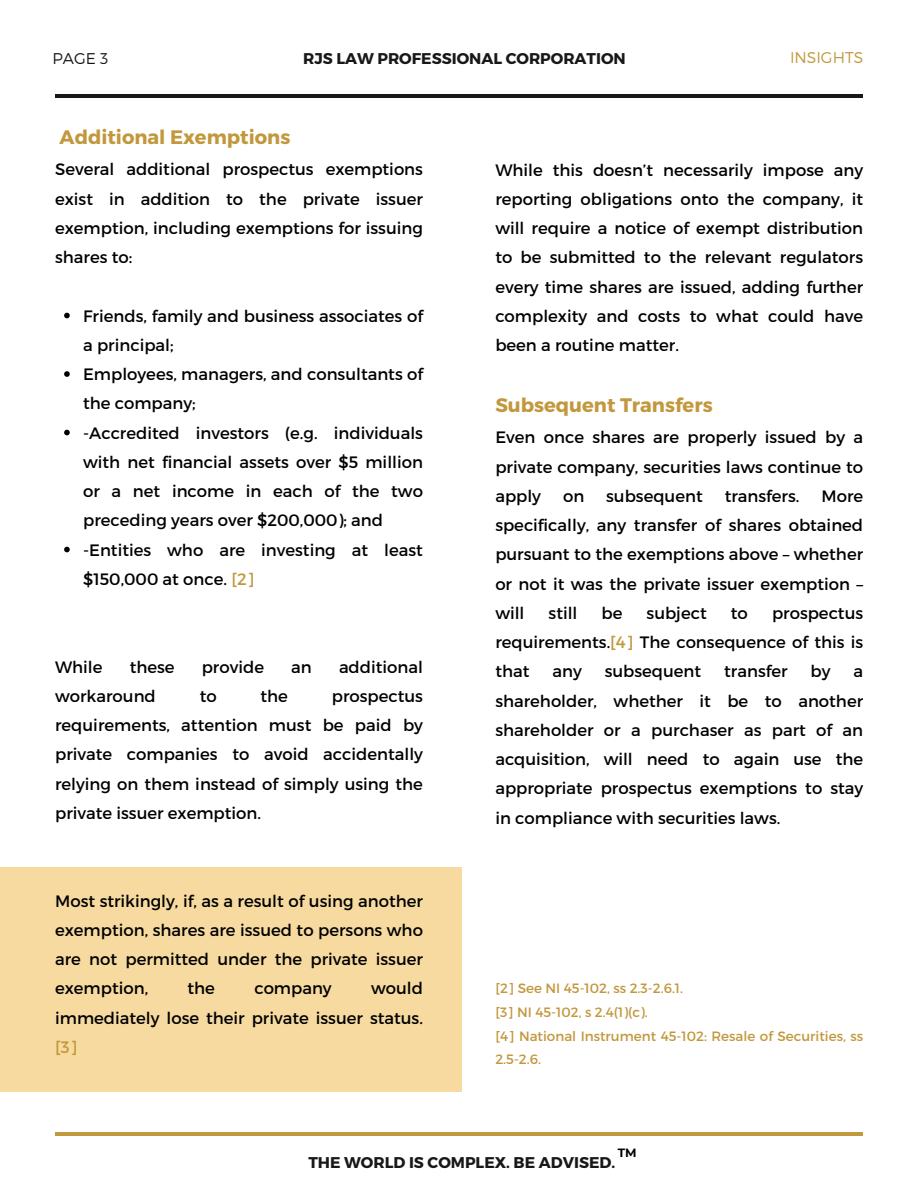
<style>
.page{position:relative;width:918px;height:1188px;background:#fff}
.page>*{position:absolute;margin:0;border:0;box-sizing:border-box;transform-origin:0 0}
.t1{font:700 19.5px "Montserrat";color:#c2983d}
.t2{font:16.5px/29.2px "Montserrat";color:#000;text-align:justify}
.t3{font:700 15.6px "Montserrat";color:#181818}
.t4{font:300 15.6px "Montserrat";color:#c2983d}
.t5{font:300 15.6px "Montserrat";color:#181818}
.t6{font:13.5px/23.7px "Montserrat";color:#c2983d}
.t7{font:700 12px "Montserrat";color:#000}
.s1{color:#c2983d}
</style>
<div class="page">
<div style="left:0;top:867px;width:462px;height:225px;background:#f6da9f"></div>
<hr style="left:55px;top:94px;width:807px;height:4px;background:#181818">
<hr style="left:55px;top:1132px;width:807px;height:4px;background:#c2983d">
<svg style="left:64px;top:313px;width:6px;height:5px"></svg>
<svg style="left:64px;top:371px;width:6px;height:6px"></svg>
<svg style="left:64px;top:430px;width:6px;height:5px"></svg>
<svg style="left:64px;top:547px;width:6px;height:5px"></svg>
<h3 class="t5" style="left:52px;top:48px;width:57px">PAGE 3</h3>
<h4 class="t3" style="left:303px;top:48px;width:324px">RJS LAW PROFESSIONAL CORPORATION</h4>
<h3 class="t4" style="left:790px;top:48px;width:75px">INSIGHTS</h3>
<h3 class="t1" style="left:60px;top:124px;width:232px">Additional Exemptions</h3>
<h3 class="t2" style="left:55px;top:154px;width:369px">Several additional prospectus exemptions exist in addition to the private issuer exemption, including exemptions for issuing shares to:</h3>
<p class="t2" style="left:83px;top:300px;width:341px">Friends, family and business associates of a principal;</p>
<p class="t2" style="left:83px;top:359px;width:341px">Employees, managers, and consultants of the company;</p>
<p class="t2" style="left:83px;top:417px;width:341px">-Accredited investors (e.g. individuals with net financial assets over $5 million or a net income in each of the two preceding years over $200,000); and</p>
<p class="t2" style="left:83px;top:534px;width:341px">-Entities who are investing at least $150,000 at once. <span class="s1">[2]</span></p>
<h3 class="t2" style="left:55px;top:651px;width:49px">While</h3>
<h3 class="t2" style="left:130px;top:651px;width:46px">these</h3>
<h3 class="t2" style="left:202px;top:651px;width:64px">provide</h3>
<h3 class="t2" style="left:291px;top:651px;width:22px">an</h3>
<h3 class="t2" style="left:339px;top:651px;width:85px">additional</h3>
<h3 class="t2" style="left:55px;top:681px;width:102px">workaround</h3>
<h3 class="t2" style="left:200px;top:681px;width:19px">to</h3>
<h3 class="t2" style="left:261px;top:681px;width:29px">the</h3>
<h3 class="t2" style="left:55px;top:681px;width:369px;text-indent:277px">prospectus requirements, attention must be paid by private companies to avoid accidentally relying on them instead of simply using the private issuer exemption.</h3>
<h3 class="t2" style="left:55px;top:885px;width:369px">Most strikingly, if, as a result of using another exemption, shares are issued to persons who are not permitted under the private issuer exemption,</h3>
<h3 class="t2" style="left:55px;top:973px;width:369px;text-indent:316px">would immediately lose their private issuer status. <span class="s1">[3]</span></h3>
<h3 class="t2" style="left:188px;top:973px;width:29px">the</h3>
<h3 class="t2" style="left:254px;top:973px;width:79px">company</h3>
<h2 class="t2" style="left:495px;top:154px;width:369px">While this doesn’t necessarily impose any reporting obligations onto the company, it will require a notice of exempt distribution to be submitted to the relevant regulators every time shares are issued, adding further complexity and costs to what could have been a routine matter.</h2>
<h1 class="t1" style="left:495px;top:392px;width:219px">Subsequent Transfers</h1>
<h1 class="t2" style="left:495px;top:422px;width:369px">Even once shares are properly issued by a private company, securities laws continue to apply</h1>
<h1 class="t2" style="left:563px;top:480px;width:23px">on</h1>
<h1 class="t2" style="left:606px;top:480px;width:98px">subsequent</h1>
<h1 class="t2" style="left:725px;top:480px;width:76px">transfers.</h1>
<h1 class="t2" style="left:495px;top:480px;width:369px;text-indent:326px">More specifically, any transfer of shares obtained pursuant to the exemptions above – whether or not it was the private issuer exemption – will</h1>
<h1 class="t2" style="left:549px;top:597px;width:30px">still</h1>
<h1 class="t2" style="left:602px;top:597px;width:22px">be</h1>
<h1 class="t2" style="left:647px;top:597px;width:62px">subject</h1>
<h1 class="t2" style="left:731px;top:597px;width:19px">to</h1>
<h1 class="t2" style="left:495px;top:597px;width:369px;text-indent:277px">prospectus requirements.<span class="s1">[4]</span> The consequence of this is that</h1>
<h1 class="t2" style="left:552px;top:656px;width:31px">any</h1>
<h1 class="t2" style="left:605px;top:656px;width:98px">subsequent</h1>
<h1 class="t2" style="left:724px;top:656px;width:65px">transfer</h1>
<h1 class="t2" style="left:811px;top:656px;width:21px">by</h1>
<h1 class="t2" style="left:495px;top:656px;width:369px;text-indent:358px">a shareholder, whether it be to another shareholder or a purchaser as part of an acquisition, will need to again use the appropriate prospectus exemptions to stay in compliance with securities laws.</h1>
<h2 class="t6" style="left:495px;top:976px;width:369px">[2] See NI 45-102, ss 2.3-2.6.1.<br>[3] NI 45-102, s 2.4(1)(c).<br>[4] National Instrument 45-102: Resale of Securities, ss<br>2.5-2.6.</h2>
<h1 class="t7" style="left:618px;top:1145px;width:20px">TM</h1>
<p class="t3" style="left:308px;top:1152px;width:308px">THE WORLD IS COMPLEX. BE ADVISED.</p>
</div>
